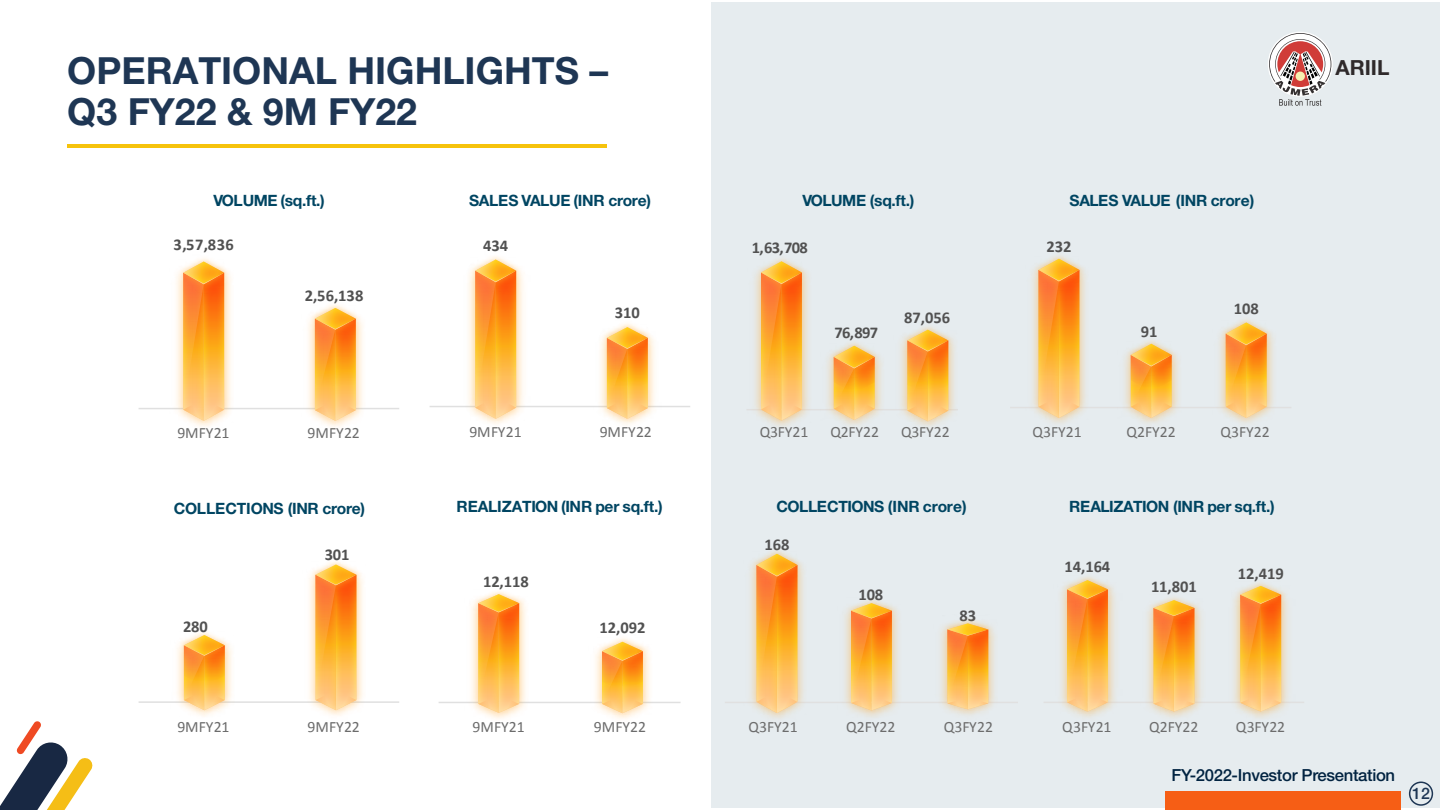
<style>
.page{position:relative;width:1440px;height:810px;background:#fff}
.page>*{position:absolute;margin:0;border:0;box-sizing:border-box;transform-origin:0 0}
.t1{font:700 37.5px "Helvetica Neue LT Pro";color:#1e3654}
.t2{font:700 20.85px "Helvetica Neue LT Pro";color:#2f2a2b}
.t3{font:500 16.65px "Helvetica Neue LT Pro";letter-spacing:-.02em;color:#012341}
.t4{font:700 16.5px "Calibri";letter-spacing:-.005em;color:#515151}
.t5{font:500 15.9px "Helvetica Neue LT Pro";color:#1e3654}
.t6{font:15.75px "Calibri";letter-spacing:-.005em;color:#6c6c6c}
.t7{font:700 15.6px "Helvetica Neue LT Pro";letter-spacing:-.02em;color:#004562}
</style>
<div class="page">
<div style="left:712px;top:2px;width:728px;height:806px;background:#e6ecef"></div>
<svg style="left:1269px;top:33px;width:62px;height:73px"></svg>
<div style="left:1296px;top:72px;width:9px;height:9px;background:#f6f0b0;border-radius:50%"></div>
<hr style="left:67px;top:144px;width:540px;height:3px;background:#f6c30c">
<hr style="left:439px;top:702px;width:242px;height:1px;background:#e0e0e0">
<img style="left:468px;top:622px;width:17px;height:92px">
<img style="left:485px;top:622px;width:44px;height:97px">
<img style="left:471px;top:591px;width:55px;height:31px">
<svg style="left:478px;top:594px;width:41px;height:119px;background:#fdad46"></svg>
<img style="left:593px;top:670px;width:16px;height:45px">
<img style="left:609px;top:670px;width:43px;height:49px">
<img style="left:595px;top:638px;width:55px;height:32px">
<svg style="left:602px;top:642px;width:41px;height:71px;background:#fdb64c"></svg>
<hr style="left:1044px;top:702px;width:260px;height:1px;background:#e0e0e0">
<img style="left:1060px;top:608px;width:14px;height:105px">
<img style="left:1074px;top:608px;width:43px;height:109px">
<img style="left:1061px;top:576px;width:54px;height:32px">
<svg style="left:1067px;top:580px;width:41px;height:132px;background:#fbaa44"></svg>
<img style="left:1146px;top:625px;width:14px;height:89px">
<img style="left:1160px;top:625px;width:42px;height:93px">
<img style="left:1147px;top:597px;width:54px;height:28px">
<svg style="left:1154px;top:600px;width:40px;height:112px;background:#fbab44"></svg>
<img style="left:1232px;top:613px;width:15px;height:100px">
<img style="left:1247px;top:613px;width:42px;height:105px">
<img style="left:1233px;top:582px;width:55px;height:31px">
<svg style="left:1240px;top:586px;width:41px;height:126px;background:#fbab44"></svg>
<hr style="left:725px;top:702px;width:293px;height:1px;background:#e0e0e0">
<img style="left:844px;top:627px;width:14px;height:86px">
<img style="left:858px;top:627px;width:41px;height:90px">
<img style="left:844px;top:600px;width:55px;height:27px">
<svg style="left:851px;top:603px;width:41px;height:108px;background:#fbab45"></svg>
<img style="left:940px;top:645px;width:14px;height:67px">
<img style="left:954px;top:645px;width:41px;height:70px">
<img style="left:940px;top:619px;width:55px;height:26px">
<svg style="left:947px;top:623px;width:41px;height:86px;background:#fbab44"></svg>
<img style="left:749px;top:585px;width:8px;height:124px">
<img style="left:763px;top:585px;width:41px;height:133px">
<img style="left:750px;top:550px;width:54px;height:35px">
<svg style="left:757px;top:554px;width:40px;height:159px;background:#fba943"></svg>
<hr style="left:1010px;top:407px;width:281px;height:1px;background:#e0e0e0">
<img style="left:1032px;top:290px;width:7px;height:124px">
<img style="left:1045px;top:290px;width:41px;height:133px">
<img style="left:1032px;top:255px;width:54px;height:35px">
<svg style="left:1039px;top:259px;width:40px;height:159px;background:#fba943"></svg>
<img style="left:1124px;top:375px;width:7px;height:38px">
<img style="left:1138px;top:375px;width:41px;height:48px">
<img style="left:1124px;top:340px;width:55px;height:35px">
<svg style="left:1131px;top:344px;width:41px;height:74px;background:#fab74d"></svg>
<img style="left:1219px;top:354px;width:7px;height:60px">
<img style="left:1234px;top:354px;width:39px;height:69px">
<img style="left:1219px;top:319px;width:55px;height:35px">
<svg style="left:1226px;top:322px;width:41px;height:96px;background:#fab24b"></svg>
<hr style="left:746px;top:409px;width:212px;height:1px;background:#e0e0e0">
<img style="left:753px;top:293px;width:15px;height:129px">
<img style="left:768px;top:293px;width:42px;height:133px">
<img style="left:754px;top:258px;width:55px;height:35px">
<svg style="left:761px;top:261px;width:41px;height:160px;background:#fbaa45"></svg>
<img style="left:826px;top:377px;width:8px;height:38px">
<img style="left:841px;top:377px;width:41px;height:48px">
<img style="left:827px;top:342px;width:55px;height:35px">
<svg style="left:834px;top:346px;width:41px;height:74px;background:#fab74d"></svg>
<img style="left:900px;top:360px;width:7px;height:57px">
<img style="left:914px;top:360px;width:42px;height:66px">
<img style="left:900px;top:326px;width:55px;height:34px">
<svg style="left:907px;top:330px;width:41px;height:91px;background:#fbb149"></svg>
<hr style="left:139px;top:701px;width:260px;height:2px;background:#e0e0e0">
<img style="left:170px;top:665px;width:21px;height:46px">
<img style="left:191px;top:665px;width:47px;height:52px">
<img style="left:177px;top:632px;width:55px;height:33px">
<svg style="left:184px;top:635px;width:41px;height:75px;background:#fdb74d"></svg>
<img style="left:302px;top:594px;width:14px;height:113px">
<img style="left:322px;top:594px;width:48px;height:122px">
<img style="left:309px;top:561px;width:54px;height:33px">
<svg style="left:316px;top:565px;width:40px;height:145px;background:#fdaa44"></svg>
<hr style="left:430px;top:406px;width:260px;height:1px;background:#e0e0e0">
<img style="left:466px;top:291px;width:9px;height:124px">
<img style="left:482px;top:291px;width:43px;height:134px">
<img style="left:468px;top:256px;width:55px;height:35px">
<svg style="left:475px;top:260px;width:41px;height:159px;background:#fdab45"></svg>
<img style="left:598px;top:358px;width:16px;height:62px">
<img style="left:614px;top:358px;width:44px;height:67px">
<img style="left:600px;top:323px;width:55px;height:35px">
<svg style="left:607px;top:327px;width:41px;height:92px;background:#fdb44c"></svg>
<hr style="left:139px;top:408px;width:260px;height:1px;background:#e0e0e0">
<img style="left:172px;top:293px;width:18px;height:129px">
<img style="left:190px;top:293px;width:44px;height:134px">
<img style="left:176px;top:258px;width:55px;height:35px">
<svg style="left:183px;top:262px;width:41px;height:159px;background:#fdab45"></svg>
<img style="left:304px;top:339px;width:18px;height:83px">
<img style="left:322px;top:339px;width:43px;height:88px">
<img style="left:308px;top:304px;width:55px;height:35px">
<svg style="left:315px;top:308px;width:41px;height:113px;background:#fdaf48"></svg>
<svg style="left:0;top:721px;width:93px;height:88px"></svg>
<div style="left:1166px;top:792px;width:235px;height:18px;background:#f65e15"></div>
<div style="left:1409px;top:782px;width:24px;height:24px;border:2px solid #1e3654;border-radius:50%"></div>
<p class="t1" style="left:67px;top:48px;width:542px">OPERATIONAL HIGHLIGHTS –</p>
<p class="t2" style="left:1335px;top:55px;width:56px">ARIIL</p>
<p class="t1" style="left:67px;top:88px;width:351px">Q3 FY22 &amp; 9M FY22</p>
<p class="t7" style="left:213px;top:191px;width:113px">VOLUME (sq.ft.)</p>
<p class="t7" style="left:469px;top:191px;width:183px">SALES VALUE (INR crore)</p>
<p class="t7" style="left:802px;top:191px;width:113px">VOLUME (sq.ft.)</p>
<p class="t7" style="left:1070px;top:191px;width:186px">SALES VALUE (INR crore)</p>
<p class="t4" style="left:174px;top:233px;width:62px">3,57,836</p>
<p class="t4" style="left:305px;top:283px;width:60px">2,56,138</p>
<p class="t4" style="left:483px;top:234px;width:26px">434</p>
<p class="t4" style="left:615px;top:301px;width:27px">310</p>
<p class="t4" style="left:752px;top:236px;width:57px">1,63,708</p>
<p class="t4" style="left:835px;top:320px;width:45px">76,897</p>
<p class="t4" style="left:904px;top:305px;width:48px">87,056</p>
<p class="t4" style="left:1047px;top:234px;width:26px">232</p>
<p class="t4" style="left:1141px;top:320px;width:18px">91</p>
<p class="t4" style="left:1234px;top:297px;width:27px">108</p>
<p class="t6" style="left:177px;top:423px;width:54px">9MFY21</p>
<p class="t6" style="left:308px;top:423px;width:54px">9MFY22</p>
<p class="t6" style="left:469px;top:422px;width:54px">9MFY21</p>
<p class="t6" style="left:600px;top:422px;width:54px">9MFY22</p>
<p class="t6" style="left:760px;top:422px;width:50px">Q3FY21</p>
<p class="t6" style="left:831px;top:422px;width:50px">Q2FY22</p>
<p class="t6" style="left:901px;top:422px;width:50px">Q3FY22</p>
<p class="t6" style="left:1032px;top:422px;width:51px">Q3FY21</p>
<p class="t6" style="left:1126px;top:422px;width:51px">Q2FY22</p>
<p class="t6" style="left:1221px;top:422px;width:51px">Q3FY22</p>
<p class="t7" style="left:174px;top:499px;width:193px">COLLECTIONS (INR crore)</p>
<p class="t7" style="left:457px;top:497px;width:208px">REALIZATION (INR per sq.ft.)</p>
<p class="t7" style="left:776px;top:497px;width:192px">COLLECTIONS (INR crore)</p>
<p class="t7" style="left:1069px;top:497px;width:207px">REALIZATION (INR per sq.ft.)</p>
<p class="t4" style="left:183px;top:614px;width:26px">280</p>
<p class="t4" style="left:325px;top:543px;width:26px">301</p>
<p class="t4" style="left:483px;top:570px;width:47px">12,118</p>
<p class="t4" style="left:599px;top:616px;width:48px">12,092</p>
<p class="t4" style="left:765px;top:533px;width:26px">168</p>
<p class="t4" style="left:858px;top:583px;width:26px">108</p>
<p class="t4" style="left:960px;top:603px;width:18px">83</p>
<p class="t4" style="left:1065px;top:555px;width:47px">14,164</p>
<p class="t4" style="left:1151px;top:575px;width:47px">11,801</p>
<p class="t4" style="left:1238px;top:562px;width:48px">12,419</p>
<p class="t6" style="left:177px;top:716px;width:54px">9MFY21</p>
<p class="t6" style="left:308px;top:716px;width:54px">9MFY22</p>
<p class="t6" style="left:473px;top:716px;width:54px">9MFY21</p>
<p class="t6" style="left:594px;top:716px;width:54px">9MFY22</p>
<p class="t6" style="left:748px;top:716px;width:51px">Q3FY21</p>
<p class="t6" style="left:846px;top:716px;width:51px">Q2FY22</p>
<p class="t6" style="left:944px;top:716px;width:51px">Q3FY22</p>
<p class="t6" style="left:1062px;top:716px;width:51px">Q3FY21</p>
<p class="t6" style="left:1149px;top:716px;width:51px">Q2FY22</p>
<p class="t6" style="left:1236px;top:716px;width:51px">Q3FY22</p>
<p class="t3" style="left:1172px;top:765px;width:225px">FY-2022-Investor Presentation</p>
<p class="t5" style="left:1412px;top:784px;width:19px">12</p>
</div>
